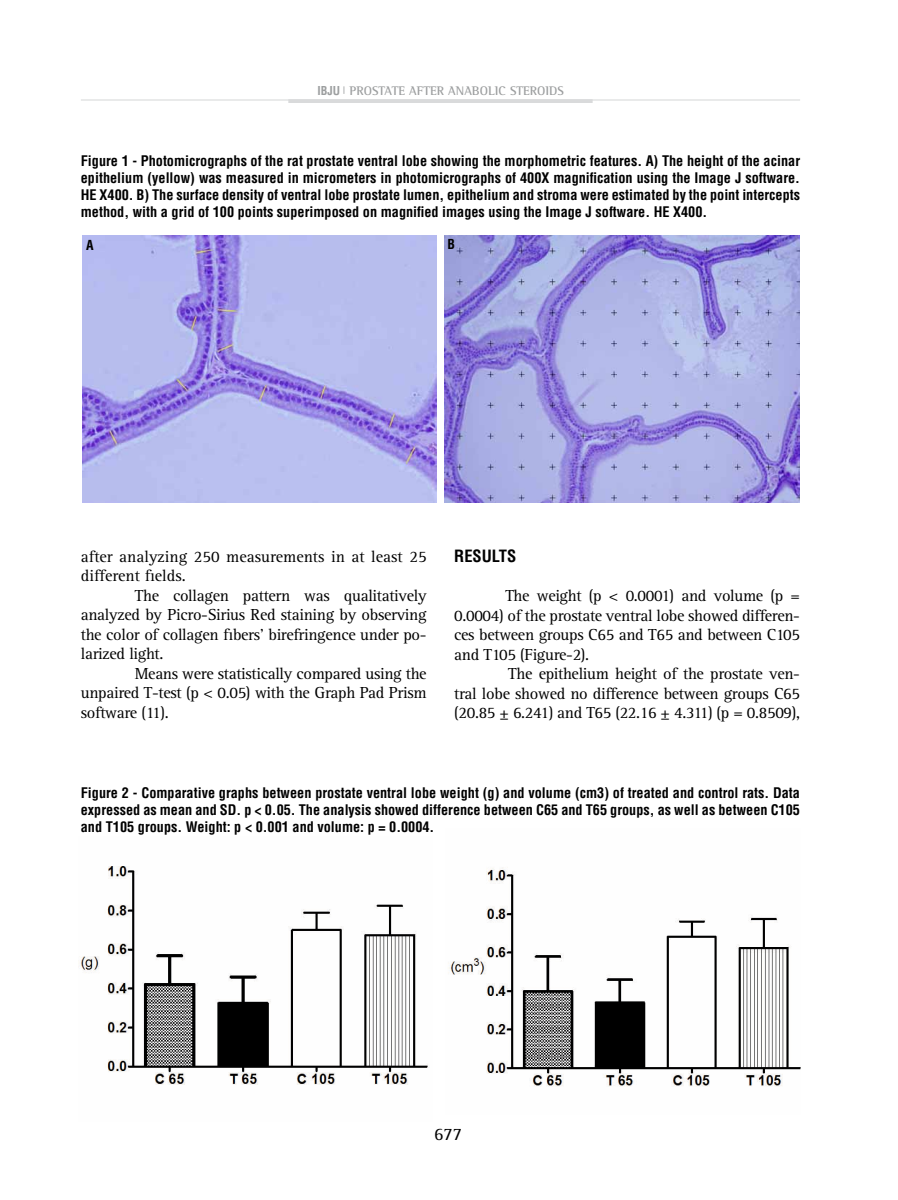
<style>
.page{position:relative;width:898px;height:1200px;background:#fff}
.page>*{position:absolute;margin:0;border:0;box-sizing:border-box;transform-origin:0 0}
.t1{font:18px "Rotis Serif";color:#000}
.t2{font:16.5px/19.5px "Rotis Serif";letter-spacing:-.02em;color:#000;text-align:justify}
.t3{font:16.5px/19.5px "Rotis Serif";color:#000}
.t4{font:700 condensed 16.5px "Helvetica";color:#000}
.t5{font:700 condensed 14.25px/17.1px "Helvetica";color:#000;text-align:justify}
.t6{font:700 condensed 13.5px "Helvetica";color:#000}
.t7{font:700 12.75px "Rotis Semi Serif";color:#9c9e9f}
.t8{font:700 condensed 12px "Helvetica";color:#9c9e9f}
</style>
<div class="page">
<hr style="left:81px;top:99px;width:718px;height:2px;background:#e3e4e4">
<hr style="left:288px;top:99px;width:304px;height:4px;background:#d9dadb">
<img style="left:82px;top:235px;width:354px;height:267px">
<img style="left:444px;top:235px;width:355px;height:268px">
<img style="left:80px;top:866px;width:348px;height:219px">
<img style="left:448px;top:867px;width:351px;height:220px">
<p class="t8" style="left:317px;top:83px;width:7px">ibju</p>
<p class="t7" style="left:343px;top:83px;width:222px"><sup>|</sup> PROSTATE AFTER ANABOLIC STEROIDS</p>
<p class="t5" style="left:81px;top:152px;width:720px">Figure 1 - Photomicrographs of the rat prostate ventral lobe showing the morphometric features. A) The height of the acinar epithelium (yellow) was measured in micrometers in photomicrographs of 400X magnification using the Image J software.<br>HE X400. B) The surface density of ventral lobe prostate lumen, epithelium and stroma were estimated by the point intercepts method, with a grid of 100 points superimposed on magnified images using the Image J software. HE X400.</p>
<p class="t6" style="left:86px;top:236px;width:8px">a</p>
<p class="t6" style="left:447px;top:236px;width:7px">b</p>
<p class="t3" style="left:81px;top:546px;width:347px">after analyzing 250 measurements in at least 25 different fields.</p>
<p class="t2" style="left:81px;top:585px;width:347px;text-indent:54px">The collagen pattern was qualitatively analyzed by Picro-Sirius Red staining by observing the color of collagen fibers’ birefringence under po&shy;larized light.</p>
<p class="t2" style="left:81px;top:663px;width:347px;text-indent:54px">Means were statistically compared using the unpaired T-test (p &lt; 0.05) with the Graph Pad Prism software (11).</p>
<p class="t4" style="left:454px;top:545px;width:62px">RESULTS</p>
<p class="t2" style="left:454px;top:586px;width:347px;text-indent:51px">The weight (p &lt; 0.0001) and volume (p = 0.0004) of the prostate ventral lobe showed differen&shy;ces between groups C65 and T65 and between C105 and T105 (Figure-2).</p>
<p class="t2" style="left:454px;top:664px;width:347px;text-indent:54px">The epithelium height of the prostate ven&shy;tral lobe showed no difference between groups C65 (20.85 ± 6.241) and T65 (22.16 ± 4.311) (p = 0.8509),</p>
<p class="t5" style="left:81px;top:783px;width:720px">Figure 2 - Comparative graphs between prostate ventral lobe weight (g) and volume (cm3) of treated and control rats. Data expressed as mean and SD. p &lt; 0.05. The analysis showed difference between C65 and T65 groups, as well as between C105 and T105 groups. Weight: p &lt; 0.001 and volume: p = 0.0004.</p>
<p class="t1" style="left:434px;top:1123px;width:30px">677</p>
</div>
